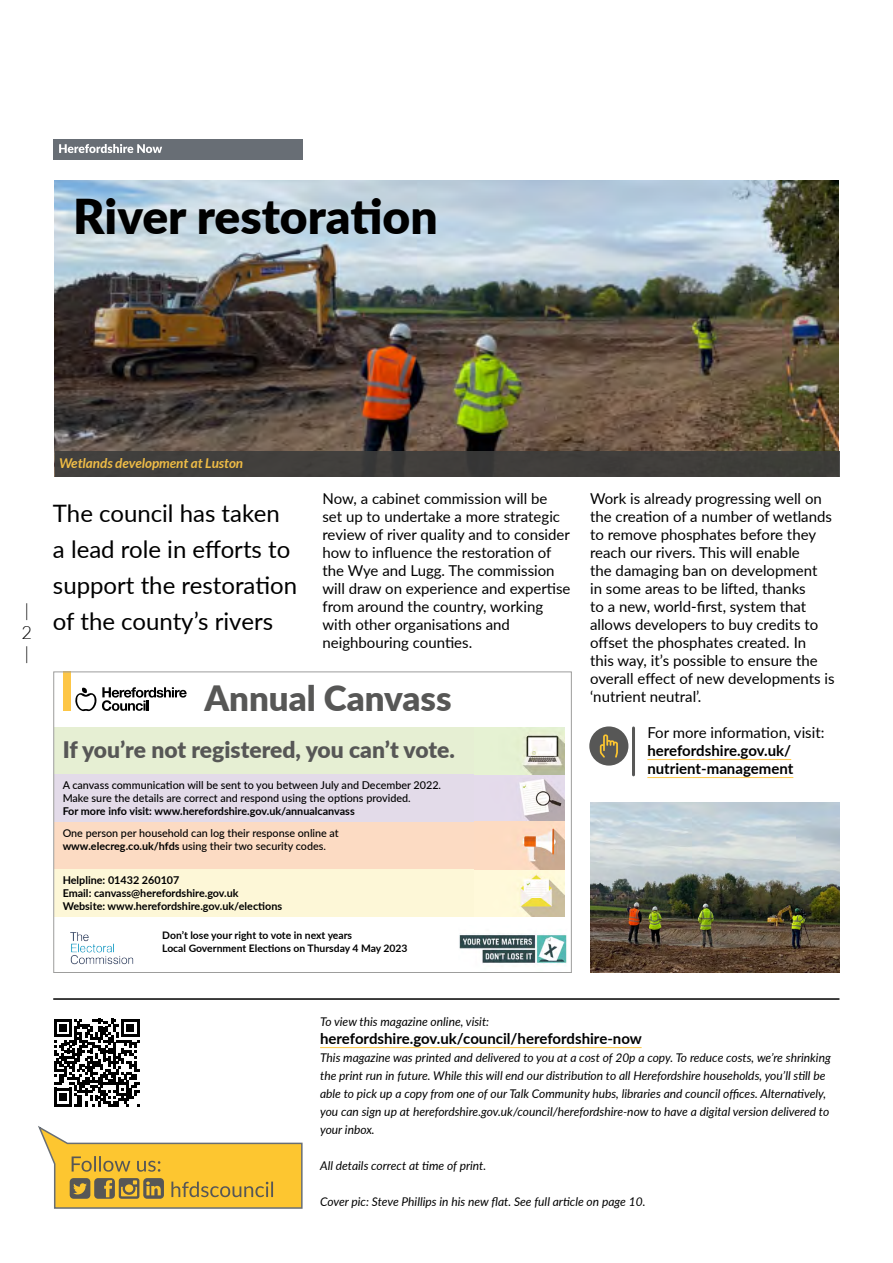
<style>
.page{position:relative;width:893px;height:1263px;background:#fff}
.page>*{position:absolute;margin:0;border:0;box-sizing:border-box;transform-origin:0 0}
.t1{font:900 48px "Lato";color:#000}
.Images{font:900 34.8px "Lato";color:#575756}
.intro_headers{font:24px/36px "Lato";color:#000}
.Images-2{font:900 22.8px "Lato";color:#575756}
.t2{font:300 18px/21.6px "Lato";color:#000}
.main_copy{font:15px/18px "Lato";color:#000}
.main_copy-2{font:700 15px/18px "Lato";color:#000}
.small_text{font:700 15px "Lato";color:#000}
.t3{font:italic 700 13.5px "Lato";color:#fec745}
.small_text-2{font:italic 12px/18px "Lato";color:#000}
.Images-3{font:500 10.8px/12.9px "Lato";color:#000}
.Images-4{font:700 10.8px/12.9px "Lato";color:#000}
.Images-5{font:700 10.35px/12.5px "Lato";color:#000}
.s1{font-weight:700}
.s2{font-weight:400}
</style>
<div class="page">
<img style="left:55px;top:180px;width:784px;height:271px">
<div style="left:54px;top:139px;width:249px;height:20px;background:#686e75"></div>
<svg style="left:59px;top:144px;width:103px;height:9px"></svg>
<hr style="left:320px;top:1047px;width:322px;height:1px;background:#fec745">
<svg style="left:54px;top:1019px;width:85px;height:87px"></svg>
<svg style="left:38px;top:1126px;width:265px;height:83px"></svg>
<hr style="left:54px;top:998px;width:785px;height:2px;background:#000">
<div style="left:589px;top:726px;width:39px;height:39px;background:#575756;border-radius:50%"></div>
<svg style="left:600px;top:734px;width:18px;height:24px"></svg>
<hr style="left:632px;top:728px;width:3px;height:47px;background:#575756">
<hr style="left:647px;top:759px;width:144px;height:1px;background:#fec745">
<hr style="left:647px;top:777px;width:146px;height:1px;background:#fec745">
<img style="left:590px;top:802px;width:250px;height:171px">
<div style="left:63px;top:672px;width:8px;height:39px;background:#fdc646"></div>
<svg style="left:75px;top:687px;width:112px;height:24px"></svg>
<img style="left:459px;top:934px;width:108px;height:30px">
<div style="left:54px;top:728px;width:511px;height:47px;background:#e6efd3"></div>
<div style="left:54px;top:775px;width:511px;height:47px;background:#e3dbe9"></div>
<div style="left:54px;top:822px;width:511px;height:47px;background:#fcdbc3"></div>
<div style="left:54px;top:869px;width:511px;height:47px;background:#fdf7d7"></div>
<img style="left:475px;top:734px;width:90px;height:182px">
<img style="left:70px;top:932px;width:64px;height:33px">
<div style="left:53px;top:671px;width:519px;height:302px;border:1px solid #9d9d9c"></div>
<div style="left:55px;top:451px;width:785px;height:25px;background:#3c3c3b"></div>
<h1 class="t1" style="left:73px;top:180px;width:366px">River restoration</h1>
<p class="t2" style="left:22px;top:600px;width:12px">|<br>2 |</p>
<p class="t3" style="left:59px;top:455px;width:186px">Wetlands development at Luston</p>
<p class="main_copy" style="left:322px;top:489px;width:250px">Now, a cabinet commission will be set up to undertake a more strategic review of river quality and to consider how to influence the restoration of the Wye and Lugg. The commission will draw on experience and expertise from around the country, working with other organisations and neighbouring counties.</p>
<p class="main_copy" style="left:590px;top:489px;width:246px">Work is already progressing well on the creation of a number of wetlands to remove phosphates before they reach our rivers. This will enable<br>the damaging ban on development<br>in some areas to be lifted, thanks<br>to a new, world-first, system that allows developers to buy credits to offset the phosphates created. In<br>this way, it’s possible to ensure the overall effect of new developments is ‘nutrient neutral’.</p>
<h2 class="intro_headers" style="left:53px;top:494px;width:246px">The council has taken a lead role in efforts to support the restoration of the county’s rivers</h2>
<p class="Images" style="left:204px;top:672px;width:249px">Annual Canvass</p>
<p class="Images-2" style="left:63px;top:733px;width:394px">If you’re not registered, you can’t vote.</p>
<p class="Images-3" style="left:63px;top:779px;width:380px">A canvass communication will be sent to you between July and December 2022.<br>Make sure the details are correct and respond using the options provided.<br><span class="s1">For more info visit: www.herefordshire.gov.uk/annualcanvass</span></p>
<p class="Images-3" style="left:63px;top:826px;width:278px">One person per household can log their response online at <span class="s1">www.elecreg.co.uk/hfds</span> using their two security codes.</p>
<p class="Images-4" style="left:63px;top:873px;width:221px">Helpline: 01432 260107<br>Email: canvass@herefordshire.gov.uk<br>Website: www.herefordshire.gov.uk/elections</p>
<p class="Images-5" style="left:162px;top:929px;width:247px">Don’t lose your right to vote in next years<br>Local Government Elections on Thursday 4 May 2023</p>
<p class="main_copy-2" style="left:647px;top:723px;width:179px"><span class="s2">For more information, visit: </span>herefordshire.gov.uk/ nutrient-management</p>
<p class="small_text-2" style="left:320px;top:1012px;width:171px">To view this magazine online, visit:</p>
<p class="small_text" style="left:320px;top:1028px;width:323px">herefordshire.gov.uk/council/herefordshire-now</p>
<p class="small_text-2" style="left:320px;top:1048px;width:512px">This magazine was printed and delivered to you at a cost of 20p a copy. To reduce costs, we’re shrinking the print run in future. While this will end our distribution to all Herefordshire households, you’ll still be able to pick up a copy from one of our Talk Community hubs, libraries and council offices. Alternatively, you can sign up at herefordshire.gov.uk/council/herefordshire-now to have a digital version delivered to your inbox.</p>
<p class="small_text-2" style="left:320px;top:1156px;width:168px">All details correct at time of print.</p>
<p class="small_text-2" style="left:320px;top:1192px;width:327px">Cover pic: Steve Phillips in his new flat. See full article on page 10.</p>
</div>
